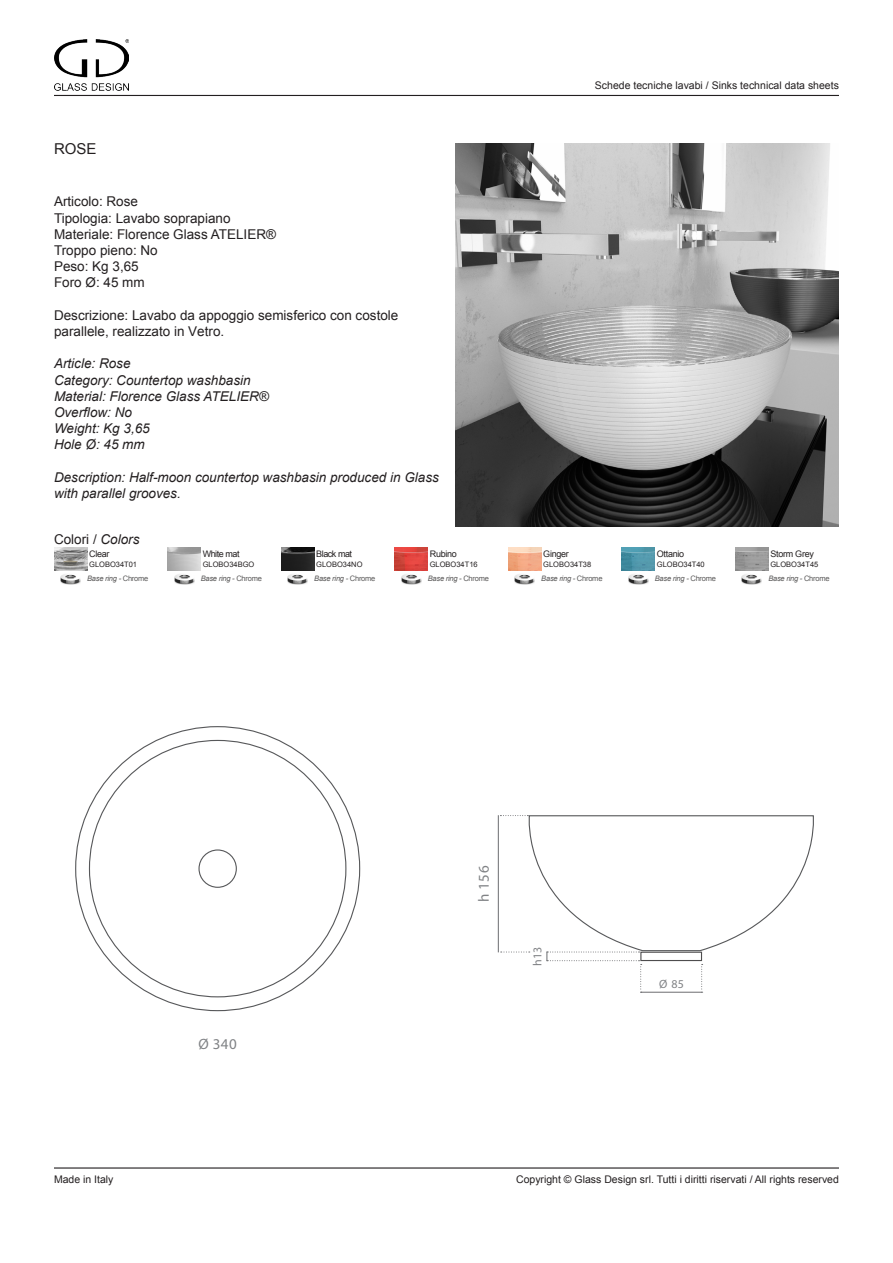
<style>
.page{position:relative;width:893px;height:1263px;background:#fff}
.page>*{position:absolute;margin:0;border:0;box-sizing:border-box;transform-origin:0 0}
.t1{font:15px "Myriad Pro";letter-spacing:.025em;color:#808285}
.t2{font:15px "Arial";color:#231f20}
.t3{font:13.5px/16.2px "Arial";color:#231f20}
.t4{font:italic 13.5px/16.2px "Arial";color:#231f20}
.t5{font:12px "Myriad Pro";color:#808285}
.t6{font:10.5px "Arial";color:#231f20}
.t7{font:9px "Arial";letter-spacing:-.03em;color:#231f20}
.t8{font:9px "Arial";letter-spacing:-.05em;color:#231f20}
.t9{font:italic 7.5px "Arial";letter-spacing:-.03em;color:#5a5959}
.t10{font:7.5px "Arial";color:#231f20}
.s1{font-style:italic}
.s2{font-style:normal}
</style>
<div class="page">
<img style="left:54px;top:39px;width:75px;height:52px">
<hr style="left:54px;top:95px;width:785px;height:1px;background:#231f20">
<hr style="left:54px;top:1167px;width:785px;height:1px;background:#231f20">
<img style="left:174px;top:574px;width:20px;height:10px">
<img style="left:61px;top:574px;width:20px;height:10px">
<img style="left:401px;top:574px;width:20px;height:10px">
<img style="left:281px;top:548px;width:33px;height:22px">
<img style="left:288px;top:574px;width:20px;height:10px">
<img style="left:168px;top:548px;width:33px;height:22px">
<img style="left:54px;top:548px;width:33px;height:22px">
<img style="left:395px;top:548px;width:33px;height:22px">
<img style="left:515px;top:574px;width:20px;height:10px">
<img style="left:628px;top:574px;width:20px;height:10px">
<img style="left:742px;top:574px;width:20px;height:10px">
<img style="left:508px;top:548px;width:33px;height:22px">
<img style="left:622px;top:548px;width:33px;height:22px">
<img style="left:735px;top:548px;width:33px;height:22px">
<img style="left:455px;top:143px;width:384px;height:383px">
<div style="left:198px;top:849px;width:39px;height:39px;border:1px solid #57585a;border-radius:50%"></div>
<hr style="left:498px;top:815px;width:1px;height:137px;background:#6c6d70">
<svg style="left:500px;top:815px;width:314px;height:178px"></svg>
<p class="t2" style="left:54px;top:139px;width:44px">ROSE</p>
<p class="t3" style="left:54px;top:194px;width:224px">Articolo: Rose<br>Tipologia: Lavabo soprapiano<br>Materiale: Florence Glass ATELIER®<br>Troppo pieno: No<br>Peso: Kg 3,65<br>Foro Ø: 45 mm</p>
<p class="t3" style="left:54px;top:307px;width:346px">Descrizione: Lavabo da appoggio semisferico con costole parallele, realizzato in Vetro.</p>
<p class="t4" style="left:54px;top:356px;width:216px">Article: Rose<br>Category: Countertop washbasin<br>Material: Florence Glass ATELIER®<br>Overflow: No<br>Weight: Kg 3,65<br>Hole Ø: 45 mm</p>
<p class="t4" style="left:54px;top:469px;width:386px">Description: Half-moon countertop washbasin produced in Glass with parallel grooves.</p>
<p class="t3" style="left:54px;top:532px;width:87px">Colori / <span class="s1">Colors</span></p>
<p class="t7" style="left:89px;top:547px;width:22px">Clear</p>
<p class="t10" style="left:89px;top:559px;width:49px">GLOBO34T01</p>
<p class="t8" style="left:203px;top:547px;width:38px">White mat</p>
<p class="t10" style="left:203px;top:559px;width:53px">GLOBO34BGO</p>
<p class="t8" style="left:316px;top:547px;width:37px">Black mat</p>
<p class="t10" style="left:316px;top:559px;width:48px">GLOBO34NO</p>
<p class="t7" style="left:430px;top:547px;width:29px">Rubino</p>
<p class="t10" style="left:430px;top:559px;width:49px">GLOBO34T16</p>
<p class="t9" style="left:87px;top:574px;width:63px">Base ring - <span class="s2">Chrome</span></p>
<p class="t9" style="left:201px;top:574px;width:63px">Base ring - <span class="s2">Chrome</span></p>
<p class="t9" style="left:314px;top:574px;width:63px">Base ring - <span class="s2">Chrome</span></p>
<p class="t9" style="left:428px;top:574px;width:63px">Base ring - <span class="s2">Chrome</span></p>
<p class="t6" style="left:595px;top:79px;width:245px">Schede tecniche lavabi / Sinks technical data sheets</p>
<p class="t7" style="left:543px;top:547px;width:27px">Ginger</p>
<p class="t10" style="left:543px;top:559px;width:49px">GLOBO34T38</p>
<p class="t7" style="left:657px;top:547px;width:29px">Ottanio</p>
<p class="t10" style="left:657px;top:559px;width:49px">GLOBO34T40</p>
<p class="t7" style="left:770px;top:547px;width:45px">Storm Grey</p>
<p class="t10" style="left:770px;top:559px;width:49px">GLOBO34T45</p>
<p class="t9" style="left:541px;top:574px;width:63px">Base ring - <span class="s2">Chrome</span></p>
<p class="t9" style="left:655px;top:574px;width:63px">Base ring - <span class="s2">Chrome</span></p>
<p class="t9" style="left:768px;top:574px;width:63px">Base ring - <span class="s2">Chrome</span></p>
<p class="t1" style="left:199px;top:1035px;width:40px">Ø 340</p>
<p class="t1" style="left:474px;top:902px;width:38px;rotate:-90deg">h 156</p>
<p class="t5" style="left:530px;top:966px;width:21px;rotate:-90deg">h13</p>
<p class="t5" style="left:659px;top:977px;width:26px">Ø 85</p>
<p class="t6" style="left:54px;top:1173px;width:61px">Made in Italy</p>
<p class="t6" style="left:516px;top:1173px;width:324px">Copyright © Glass Design srl. Tutti i diritti riservati / All rights reserved</p>
</div>
